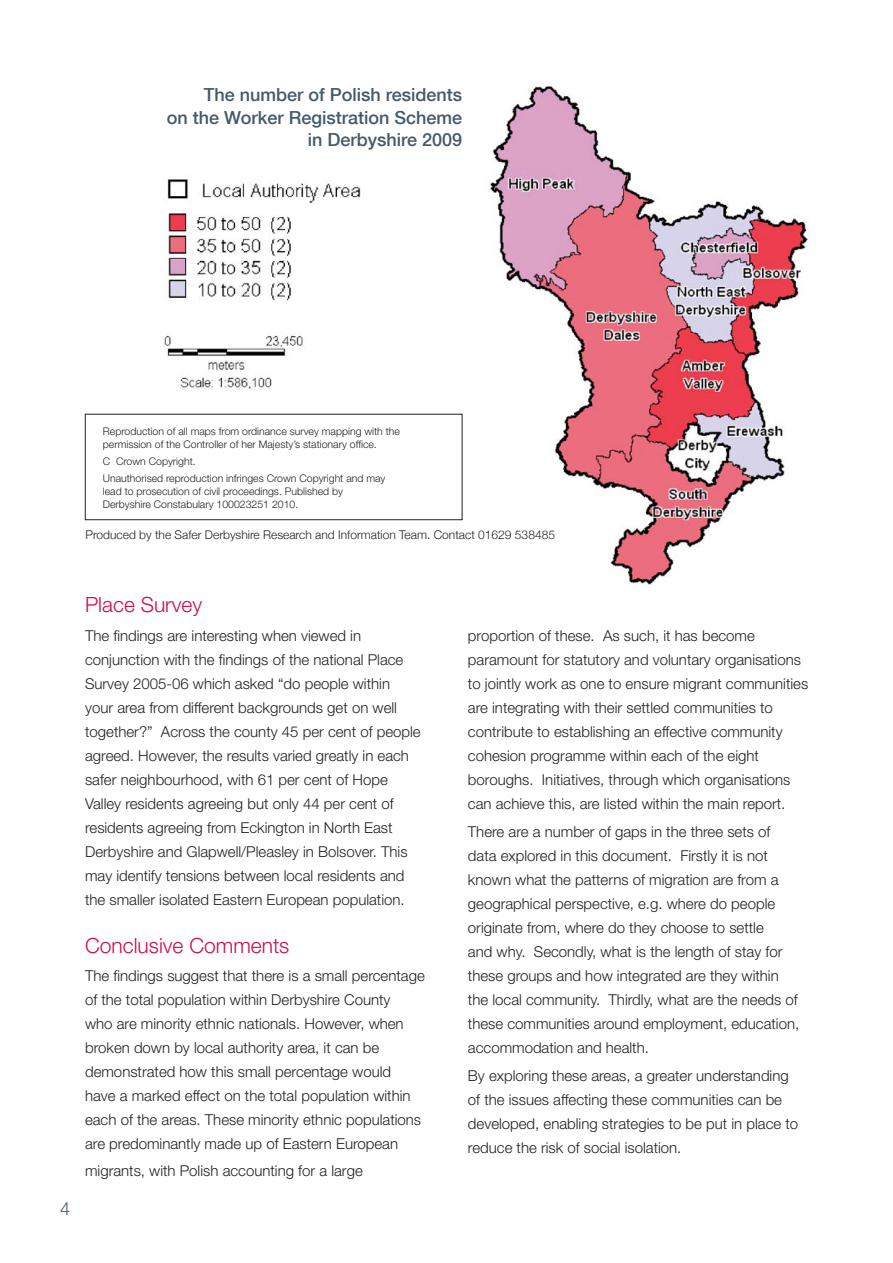
<style>
.page{position:relative;width:893px;height:1263px;background:#fff}
.page>*{position:absolute;margin:0;border:0;box-sizing:border-box;transform-origin:0 0}
.t1{font:300 21px "Helvetica Neue LT";color:#ce0c4e}
.t2{font:500 18px/22.5px "Helvetica Neue";color:#435a69;text-align:right}
.t3{font:300 18px "Helvetica Neue";color:#435a69}
.t4{font:300 15px/24px "Helvetica Neue LT";color:#231f20}
.t5{font:300 12px "Helvetica Neue";color:#231f20}
.t6{font:300 10.5px/12.8px "Helvetica Neue LT";color:#231f20}
</style>
<div class="page">
<div style="left:85px;top:414px;width:377px;height:106px;border:1px solid #231f20"></div>
<img style="left:164px;top:335px;width:139px;height:55px">
<img style="left:167px;top:179px;width:194px;height:122px">
<img style="left:490px;top:86px;width:318px;height:499px">
<p class="t2" style="left:167px;top:83px;width:297px">The number of Polish residents<br>on the Worker Registration Scheme in Derbyshire 2009</p>
<p class="t6" style="left:103px;top:426px;width:298px">Reproduction of all maps from ordinance survey mapping with the permission of the Controller of her Majesty’s stationary office.</p>
<p class="t6" style="left:103px;top:454px;width:284px;line-height:17px">C Crown Copyright.<br>Unauthorised reproduction infringes Crown Copyright and may</p>
<p class="t6" style="left:103px;top:486px;width:242px">lead to prosecution of civil proceedings. Published by<br>Derbyshire Constabulary 100023251 2010.</p>
<p class="t5" style="left:85px;top:527px;width:471px">Produced by the Safer Derbyshire Research and Information Team. Contact 01629 538485</p>
<p class="t3" style="left:60px;top:1198px;width:12px">4</p>
<h3 class="t1" style="left:85px;top:597px;width:119px">Place Survey</h3>
<p class="t4" style="left:85px;top:625px;width:337px">The findings are interesting when viewed in conjunction with the findings of the national Place Survey 2005-06 which asked “do people within your area from different backgrounds get on well together?” Across the county 45 per cent of people agreed. However, the results varied greatly in each safer neighbourhood, with 61 per cent of Hope Valley residents agreeing but only 44 per cent of residents agreeing from Eckington in North East Derbyshire and Glapwell/Pleasley in Bolsover. This may identify tensions between local residents and the smaller isolated Eastern European population.</p>
<h3 class="t1" style="left:85px;top:938px;width:206px">Conclusive Comments</h3>
<p class="t4" style="left:85px;top:965px;width:341px">The findings suggest that there is a small percentage of the total population within Derbyshire County<br>who are minority ethnic nationals. However, when broken down by local authority area, it can be demonstrated how this small percentage would have a marked effect on the total population within each of the areas. These minority ethnic populations are predominantly made up of Eastern European</p>
<p class="t4" style="left:85px;top:1160px;width:279px">migrants, with Polish accounting for a large</p>
<p class="t4" style="left:468px;top:625px;width:342px">proportion of these. As such, it has become paramount for statutory and voluntary organisations to jointly work as one to ensure migrant communities are integrating with their settled communities to contribute to establishing an effective community cohesion programme within each of the eight boroughs. Initiatives, through which organisations can achieve this, are listed within the main report.</p>
<p class="t4" style="left:468px;top:821px;width:333px">There are a number of gaps in the three sets of data explored in this document. Firstly it is not known what the patterns of migration are from a geographical perspective, e.g. where do people originate from, where do they choose to settle<br>and why. Secondly, what is the length of stay for these groups and how integrated are they within the local community. Thirdly, what are the needs of these communities around employment, education, accommodation and health.</p>
<p class="t4" style="left:468px;top:1065px;width:332px">By exploring these areas, a greater understanding of the issues affecting these communities can be developed, enabling strategies to be put in place to reduce the risk of social isolation.</p>
</div>
